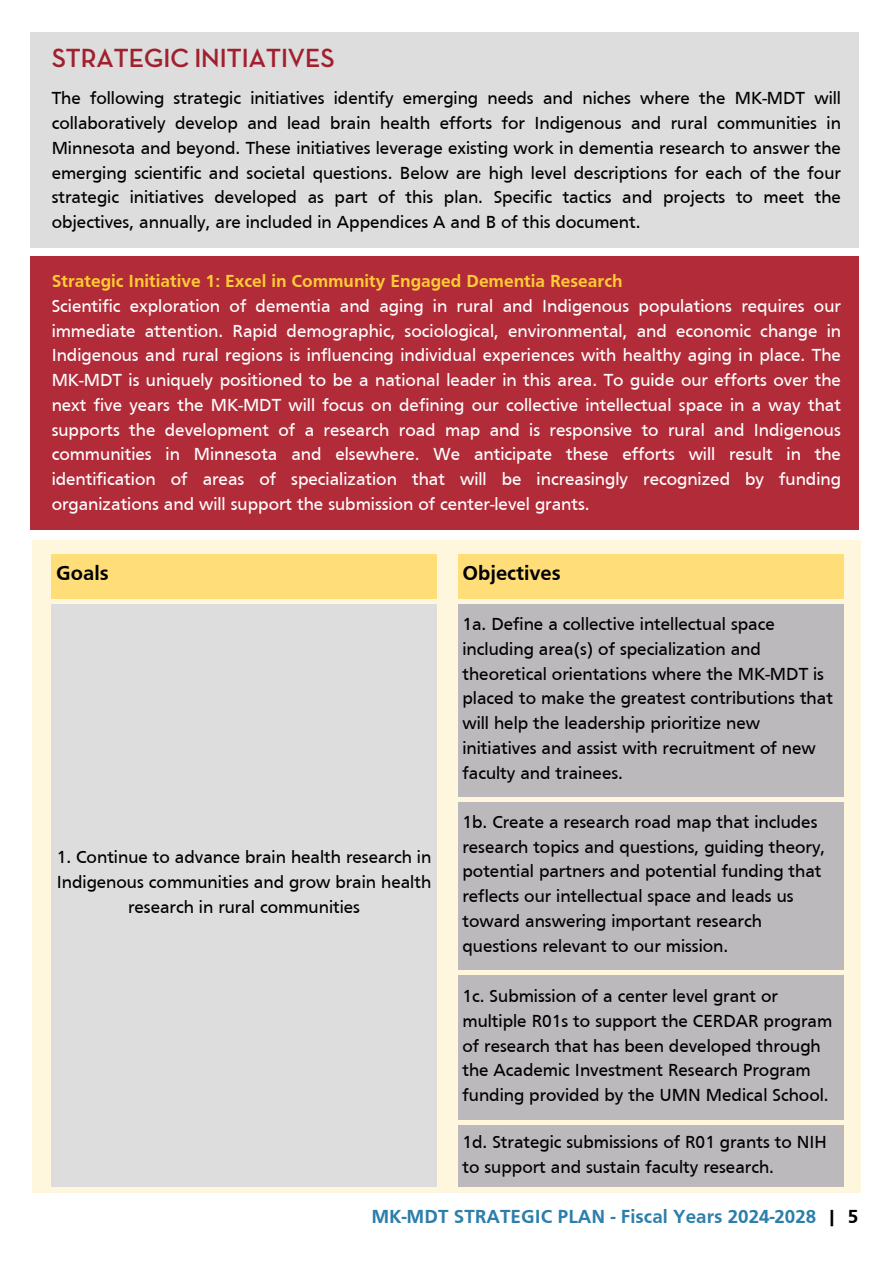
<style>
.page{position:relative;width:894px;height:1264px;background:#fff}
.page>*{position:absolute;margin:0;border:0;box-sizing:border-box;transform-origin:0 0}
.t1{font:700 26.7px "Neutraface Display";color:#a0202d}
.t2{font:700 21px "Frutiger";color:#000}
.t3{font:700 19.5px "Frutiger";color:#2c7eab}
.t4{font:700 19.5px "Frutiger";color:#000}
.t5{font:18px/24.8px "Frutiger";color:#000}
.t6{font:18px/24.8px "Frutiger";color:#fff;text-align:justify}
.t7{font:700 18px "Frutiger";color:#fc3}
.s1{color:#000}
</style>
<div class="page">
<div style="left:31px;top:256px;width:827px;height:273px;background:#b22b38"></div>
<div style="left:32px;top:540px;width:828px;height:652px;background:#fff6de"></div>
<div style="left:52px;top:554px;width:384px;height:44px;background:#ffde7a"></div>
<div style="left:458px;top:554px;width:384px;height:44px;background:#ffde7a"></div>
<div style="left:458px;top:604px;width:384px;height:192px;background:#bbb9bb"></div>
<div style="left:458px;top:802px;width:384px;height:167px;background:#bbb9bb"></div>
<div style="left:458px;top:975px;width:384px;height:145px;background:#bbb9bb"></div>
<div style="left:458px;top:1125px;width:384px;height:61px;background:#bbb9bb"></div>
<div style="left:52px;top:604px;width:385px;height:582px;background:#ddd"></div>
<div style="left:30px;top:32px;width:828px;height:216px;background:#ddd"></div>
<p class="t1" style="left:52px;top:46px;width:284px">STRATEGIC INITIATIVES</p>
<p class="t5" style="left:52px;top:87px;width:790px;text-align:justify">The following strategic initiatives identify emerging needs and niches where the MK-MDT will collaboratively develop and lead brain health efforts for Indigenous and rural communities in Minnesota and beyond. These initiatives leverage existing work in dementia research to answer the emerging scientific and societal questions. Below are high level descriptions for each of the four strategic initiatives developed as part of this plan. Specific tactics and projects to meet the objectives, annually, are included in Appendices A and B of this document.</p>
<h2 class="t7" style="left:52px;top:274px;width:572px">Strategic Initiative 1: Excel in Community Engaged Dementia Research</h2>
<p class="t6" style="left:52px;top:295px;width:790px">Scientific exploration of dementia and aging in rural and Indigenous populations requires our immediate attention. Rapid demographic, sociological, environmental, and economic change in Indigenous and rural regions is influencing individual experiences with healthy aging in place. The MK-MDT is uniquely positioned to be a national leader in this area. To guide our efforts over the next five years the MK-MDT will focus on defining our collective intellectual space in a way that supports the development of a research road map and is responsive to rural and Indigenous communities in Minnesota and elsewhere. We anticipate these efforts will result in the identification of areas of specialization that will be increasingly recognized by funding organizations and will support the submission of center-level grants.</p>
<h1 class="t2" style="left:56px;top:565px;width:54px">Goals</h1>
<p class="t2" style="left:462px;top:565px;width:100px">Objectives</p>
<p class="t5" style="left:462px;top:613px;width:372px">1a. Define a collective intellectual space including area(s) of specialization and theoretical orientations where the MK-MDT is placed to make the greatest contributions that will help the leadership prioritize new initiatives and assist with recruitment of new faculty and trainees.</p>
<p class="t5" style="left:462px;top:811px;width:364px">1b. Create a research road map that includes research topics and questions, guiding theory, potential partners and potential funding that reflects our intellectual space and leads us toward answering important research questions relevant to our mission.</p>
<h2 class="t5" style="left:462px;top:985px;width:371px">1c. Submission of a center level grant or multiple R01s to support the CERDAR program of research that has been developed through the Academic Investment Research Program funding provided by the UMN Medical School.</h2>
<p class="t5" style="left:462px;top:1131px;width:366px">1d. Strategic submissions of R01 grants to NIH to support and sustain faculty research.</p>
<h2 class="t5" style="left:57px;top:846px;width:376px;text-align:center">1. Continue to advance brain health research in<br>Indigenous communities and grow brain health research in rural communities</h2>
<p class="t3" style="left:371px;top:1208px;width:467px">MK-MDT STRATEGIC PLAN - Fiscal Years 2024-2028 <span class="s1">|</span></p>
<p class="t4" style="left:847px;top:1208px;width:12px">5</p>
</div>
